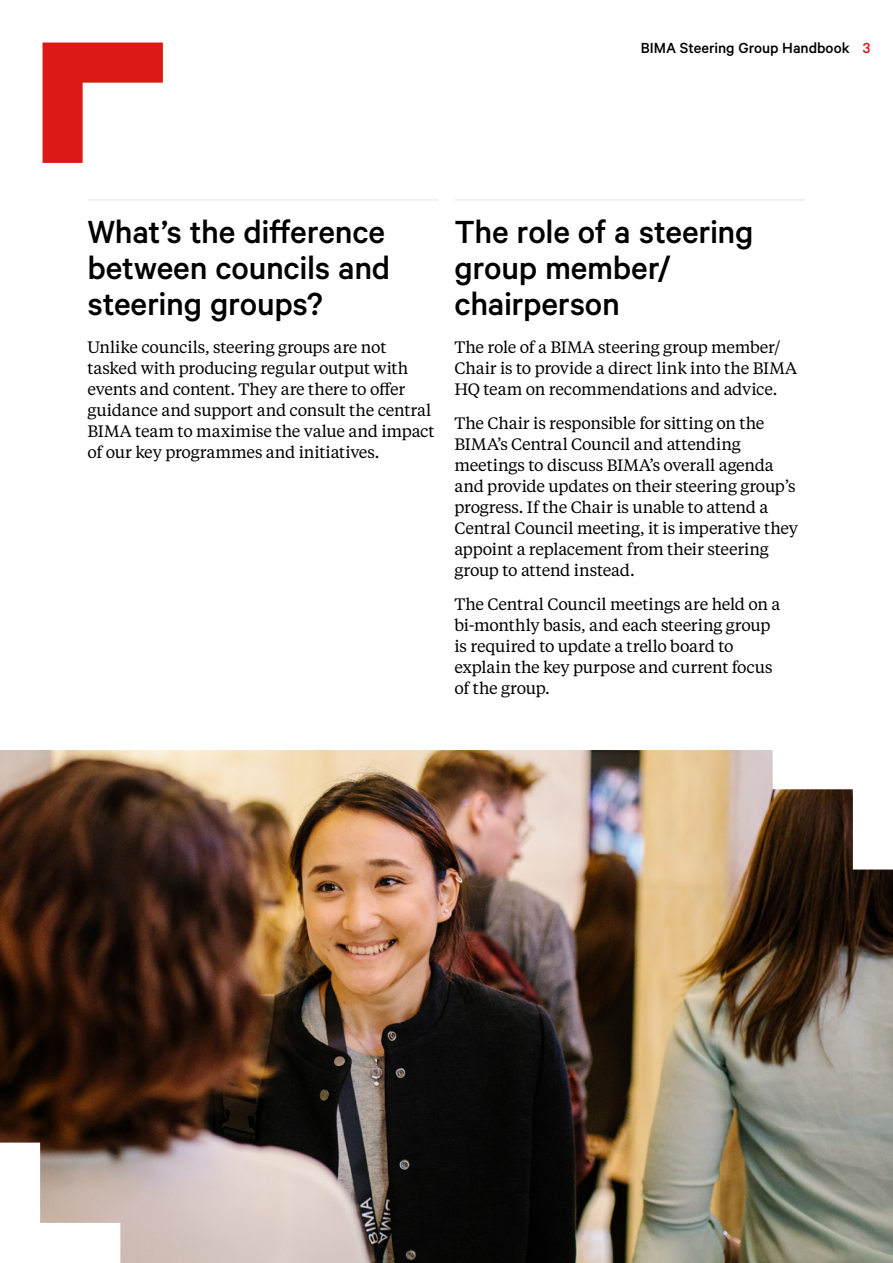
<style>
.page{position:relative;width:893px;height:1263px;background:#fff}
.page>*{position:absolute;margin:0;border:0;box-sizing:border-box;transform-origin:0 0}
.t1{font:500 36px/36px "Calibre";letter-spacing:-.01em;color:#000}
.t2{font:16.5px/21px "Tiempos Text";letter-spacing:-.015em;color:#000}
.t3{font:500 16.5px "Calibre";color:#000}
.s1{color:#dd1915}
</style>
<div class="page">
<hr style="left:87px;top:199px;width:351px;height:2px;background:#ededed">
<hr style="left:454px;top:199px;width:352px;height:2px;background:#ededed">
<svg style="left:43px;top:43px;width:120px;height:120px"></svg>
<img style="left:0;top:750px;width:893px;height:513px">
<svg style="left:773px;top:750px;width:120px;height:119px"></svg>
<svg style="left:0;top:1142px;width:120px;height:121px"></svg>
<p class="t3" style="left:641px;top:38px;width:231px">BIMA Steering Group Handbook <span class="s1">3</span></p>
<h1 class="t1" style="left:87px;top:213px;width:304px">What’s the difference between councils and steering groups?</h1>
<p class="t2" style="left:87px;top:336px;width:349px">Unlike councils, steering groups are not tasked with producing regular output with events and content. They are there to offer guidance and support and consult the central BIMA team to maximise the value and impact of our key programmes and initiatives.</p>
<h1 class="t1" style="left:454px;top:213px;width:301px">The role of a steering group member/ chairperson</h1>
<p class="t2" style="left:454px;top:336px;width:344px">The role of a BIMA steering group member/<br>Chair is to provide a direct link into the BIMA<br>HQ team on recommendations and advice.</p>
<p class="t2" style="left:454px;top:412px;width:345px">The Chair is responsible for sitting on the BIMA’s Central Council and attending meetings to discuss BIMA’s overall agenda and provide updates on their steering group’s progress. If the Chair is unable to attend a Central Council meeting, it is imperative they appoint a replacement from their steering group to attend instead.</p>
<p class="t2" style="left:454px;top:593px;width:327px">The Central Council meetings are held on a bi-monthly basis, and each steering group is required to update a trello board to explain the key purpose and current focus of the group.</p>
</div>
